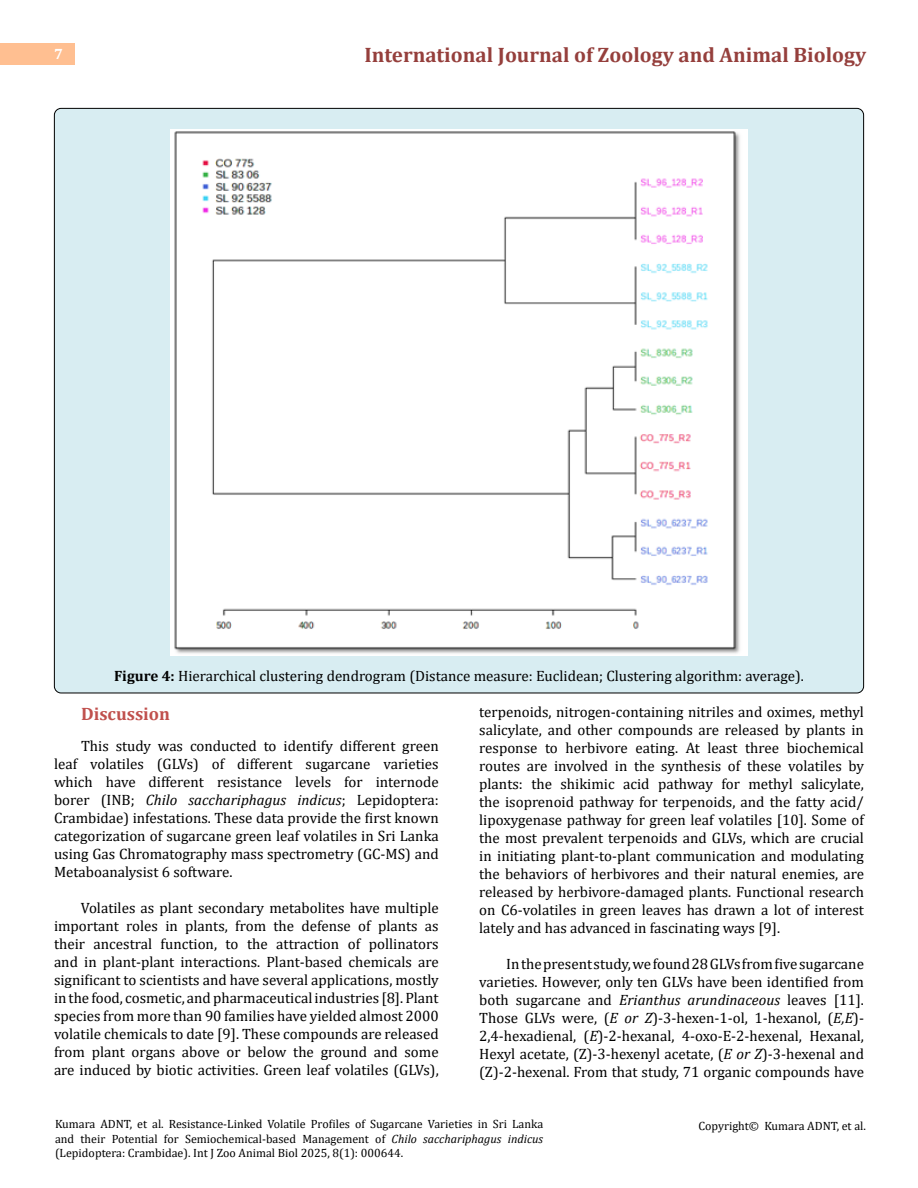
<style>
.page{position:relative;width:918px;height:1188px;background:#fff}
.page>*{position:absolute;margin:0;border:0;box-sizing:border-box;transform-origin:0 0}
.t1{font:700 21px "Cambria";color:#953f3c}
.t2{font:700 18px "Cambria";color:#c0504d}
.t3{font:15px/18px "Cambria";color:#000;text-align:justify}
.t4{font:700 15px "Cambria";color:#fff}
.t5{font:12px/14.4px "Cambria";color:#000;text-align:justify}
.s1{font-weight:700}
.s2{font-style:italic}
</style>
<div class="page">
<div style="left:0;top:43px;width:75px;height:21px;background:#ffbf91"></div>
<div style="left:54px;top:108px;width:810px;height:585px;background:#d8edf2;border-radius:7px"></div>
<img style="left:170px;top:129px;width:578px;height:527px">
<p class="t4" style="left:54px;top:44px;width:10px">7</p>
<h1 class="t1" style="left:364px;top:40px;width:503px">International Journal of Zoology and Animal Biology</h1>
<p class="t3" style="left:114px;top:666px;width:691px"><span class="s1">Figure 4:</span> Hierarchical clustering dendrogram (Distance measure: Euclidean; Clustering algorithm: average).</p>
<p class="t2" style="left:81px;top:701px;width:91px">Discussion</p>
<p class="t3" style="left:54px;top:737px;width:386px;text-indent:27px">This study was conducted to identify different green leaf volatiles (GLVs) of different sugarcane varieties which have different resistance levels for internode borer (INB; <span class="s2">Chilo sacchariphagus indicus</span>; Lepidoptera:<br>Crambidae) infestations. These data provide the first known categorization of sugarcane green leaf volatiles in Sri Lanka using Gas Chromatography mass spectrometry (GC-MS) and Metaboanalysist 6 software.</p>
<p class="t3" style="left:54px;top:899px;width:386px;text-indent:27px">Volatiles as plant secondary metabolites have multiple important roles in plants, from the defense of plants as their ancestral function, to the attraction of pollinators and in plant-plant interactions. Plant-based chemicals are significant to scientists and have several applications, mostly in the food, cosmetic, and pharmaceutical industries [8]. Plant species from more than 90 families have yielded almost 2000 volatile chemicals to date [9]. These compounds are released from plant organs above or below the ground and some are induced by biotic activities. Green leaf volatiles (GLVs),</p>
<p class="t3" style="left:479px;top:702px;width:386px">terpenoids, nitrogen-containing nitriles and oximes, methyl salicylate, and other compounds are released by plants in response to herbivore eating. At least three biochemical routes are involved in the synthesis of these volatiles by plants: the shikimic acid pathway for methyl salicylate, the isoprenoid pathway for terpenoids, and the fatty acid/ lipoxygenase pathway for green leaf volatiles [10]. Some of the most prevalent terpenoids and GLVs, which are crucial in initiating plant-to-plant communication and modulating the behaviors of herbivores and their natural enemies, are released by herbivore-damaged plants. Functional research on C6-volatiles in green leaves has drawn a lot of interest lately and has advanced in fascinating ways [9].</p>
<p class="t3" style="left:479px;top:954px;width:386px;text-indent:27px">In the present study, we found 28 GLVs from five sugarcane varieties. However, only ten GLVs have been identified from both sugarcane and <span class="s2">Erianthus arundinaceous</span> leaves [11].<br>Those GLVs were, (<span class="s2">E or Z</span>)-3-hexen-1-ol, 1-hexanol, (<span class="s2">E,E</span>)- 2,4-hexadienal, (<span class="s2">E</span>)-2-hexanal, 4-oxo-E-2-hexenal, Hexanal, Hexyl acetate, (Z)-3-hexenyl acetate, (<span class="s2">E or Z</span>)-3-hexenal and (Z)-2-hexenal. From that study, 71 organic compounds have</p>
<p class="t5" style="left:55px;top:1117px;width:490px">Kumara ADNT, et al. Resistance-Linked Volatile Profiles of Sugarcane Varieties in Sri Lanka and their Potential for Semiochemical-based Management of <span class="s2">Chilo sacchariphagus indicus </span>(Lepidoptera: Crambidae). Int J Zoo Animal Biol 2025, 8(1): 000644.</p>
<p class="t5" style="left:698px;top:1118px;width:169px">Copyright© Kumara ADNT, et al.</p>
</div>
